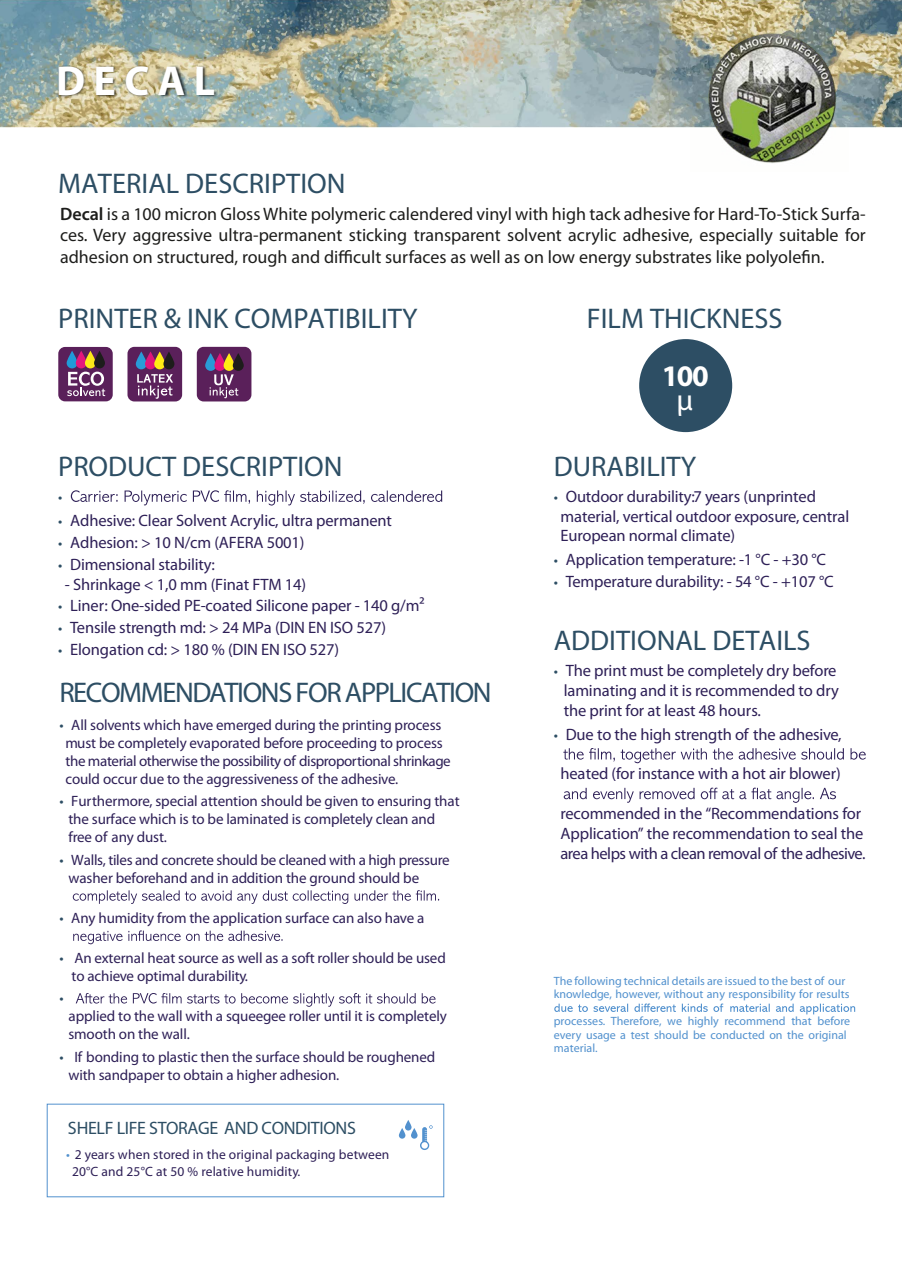
<style>
.page{position:relative;width:902px;height:1272px;background:#fff}
.page>*{position:absolute;margin:0;border:0;box-sizing:border-box;transform-origin:0 0}
.t1{font:700 42px "Myriad Pro";letter-spacing:.2em;color:#fff}
.t2{font:700 30px "Myriad Pro";color:#fff}
.t3{font:30px "Myriad Pro";color:#fff}
.t4{font:28.5px "Myriad Pro";color:#2d4e64}
.t5{font:28.5px "Myriad Pro";letter-spacing:-.05em;color:#2d4e64}
.t6{font:18px/21.6px "Myriad Pro";color:#1d1d1b;text-align:justify}
.t7{font:18px "Myriad Pro";letter-spacing:-.02em;color:#2d4e64}
.t8{font:16.5px/19.8px "Myriad Pro";letter-spacing:-.01em;color:#2e2057}
.t9{font:15px/18px "Myriad Pro";letter-spacing:-.01em;color:#2e2057}
.t10{font:15px "Myriad Pro";color:#2d4e64}
.t11{font:13.5px/16.2px "Myriad Pro";letter-spacing:.01em;color:#2e2057}
.t12{font:12px/13.5px "Myriad Pro";color:#5291ce}
.s1{font-weight:600}
.s2{font-size:15px;color:#2d4e64}
.s3{color:#2d4e64}
.s4{color:#5291ce}
</style>
<div class="page">
<svg style="left:71px;top:490px;width:371px;height:15px"></svg>
<svg style="left:73px;top:890px;width:366px;height:14px"></svg>
<svg style="left:73px;top:930px;width:209px;height:14px"></svg>
<svg style="left:76px;top:993px;width:359px;height:13px"></svg>
<svg style="left:563px;top:748px;width:302px;height:15px"></svg>
<svg style="left:563px;top:787px;width:273px;height:15px"></svg>
<svg style="left:554px;top:1003px;width:301px;height:11px"></svg>
<div style="left:639px;top:339px;width:93px;height:93px;background:#2d4e64;border-radius:50%"></div>
<div style="left:47px;top:1103px;width:397px;height:93px;border:1px solid #5291ce"></div>
<svg style="left:405px;top:1119px;width:6px;height:11px"></svg>
<svg style="left:399px;top:1127px;width:6px;height:11px"></svg>
<svg style="left:411px;top:1127px;width:6px;height:11px"></svg>
<svg style="left:420px;top:1125px;width:12px;height:24px"></svg>
<div style="left:58px;top:347px;width:55px;height:54px;background:#5a205a;border-radius:7px"></div>
<svg style="left:67px;top:351px;width:11px;height:17px"></svg>
<svg style="left:76px;top:351px;width:11px;height:17px"></svg>
<svg style="left:85px;top:351px;width:11px;height:17px"></svg>
<svg style="left:94px;top:351px;width:11px;height:17px"></svg>
<svg style="left:67px;top:371px;width:38px;height:25px"></svg>
<div style="left:127px;top:347px;width:55px;height:54px;background:#5a205a;border-radius:7px"></div>
<svg style="left:137px;top:374px;width:36px;height:25px"></svg>
<svg style="left:136px;top:351px;width:11px;height:18px"></svg>
<svg style="left:145px;top:351px;width:11px;height:18px"></svg>
<svg style="left:154px;top:351px;width:11px;height:18px"></svg>
<svg style="left:163px;top:351px;width:11px;height:18px"></svg>
<div style="left:197px;top:347px;width:54px;height:54px;background:#5a205a;border-radius:7px"></div>
<svg style="left:209px;top:374px;width:29px;height:24px"></svg>
<svg style="left:205px;top:353px;width:11px;height:18px"></svg>
<svg style="left:214px;top:353px;width:11px;height:18px"></svg>
<svg style="left:223px;top:353px;width:11px;height:18px"></svg>
<svg style="left:233px;top:353px;width:11px;height:18px"></svg>
<img style="left:0;top:0;width:901px;height:127px">
<img style="left:690px;top:20px;width:158px;height:143px">
<img style="left:54px;top:58px;width:174px;height:53px">
<h1 class="t1" style="left:56px;top:57px;width:161px">DECAL</h1>
<h3 class="t4" style="left:58px;top:168px;width:289px">MATERIAL DESCRIPTION</h3>
<p class="t6" style="left:60px;top:203px;width:807px"><span class="s1">Decal</span> is a 100 micron Gloss White polymeric calendered vinyl with high tack adhesive for Hard-To-Stick Surfa&shy;ces. Very aggressive ultra-permanent sticking transparent solvent acrylic adhesive, especially suitable for adhesion on structured, rough and difficult surfaces as well as on low energy substrates like polyolefin.</p>
<h3 class="t4" style="left:58px;top:303px;width:360px">PRINTER &amp; INK COMPATIBILITY</h3>
<h3 class="t4" style="left:58px;top:451px;width:286px">PRODUCT DESCRIPTION</h3>
<p class="t10" style="left:58px;top:488px;width:6px">•</p>
<p class="t8" style="left:58px;top:510px;width:335px"><span class="s2">•</span> Adhesive: Clear Solvent Acrylic, ultra permanent</p>
<p class="t8" style="left:58px;top:532px;width:248px"><span class="s2">•</span> Adhesion: &gt; 10 N/cm (AFERA 5001)</p>
<p class="t8" style="left:58px;top:554px;width:158px"><span class="s2">•</span> Dimensional stability:</p>
<p class="t8" style="left:65px;top:574px;width:243px">- Shrinkage &lt; 1,0 mm (Finat FTM 14)</p>
<p class="t8" style="left:58px;top:596px;width:368px"><span class="s2">•</span> Liner: One-sided PE-coated Silicone paper - 140 g/m²</p>
<p class="t8" style="left:58px;top:618px;width:329px"><span class="s2">•</span> Tensile strength md: &gt; 24 MPa (DIN EN ISO 527)</p>
<p class="t8" style="left:58px;top:640px;width:282px"><span class="s2">•</span> Elongation cd: &gt; 180 % (DIN EN ISO 527)</p>
<h3 class="t5" style="left:59px;top:676px;width:434px">RECOMMENDATIONS FOR APPLICATION</h3>
<p class="t9" style="left:65px;top:716px;width:387px;text-indent:-6px"><span class="s3">•</span> All solvents which have emerged during the printing process must be completely evaporated before proceeding to process the material otherwise the possibility of disproportional shrinkage could occur due to the aggressiveness of the adhesive.</p>
<p class="t9" style="left:68px;top:792px;width:393px;text-indent:-9px"><span class="s3">•</span> Furthermore, special attention should be given to ensuring that the surface which is to be laminated is completely clean and free of any dust.</p>
<p class="t9" style="left:68px;top:850px;width:383px;text-indent:-9px"><span class="s3">•</span> Walls, tiles and concrete should be cleaned with a high pressure washer beforehand and in addition the ground should be</p>
<p class="t9" style="left:59px;top:909px;width:366px"><span class="s3">•</span> Any humidity from the application surface can also have a</p>
<p class="t9" style="left:71px;top:949px;width:376px;text-indent:-12px"><span class="s3">•</span> An external heat source as well as a soft roller should be used to achieve optimal durability.</p>
<p class="t10" style="left:59px;top:990px;width:6px">•</p>
<p class="t9" style="left:68px;top:1007px;width:380px">applied to the wall with a squeegee roller until it is completely smooth on the wall.</p>
<p class="t9" style="left:68px;top:1047px;width:368px;text-indent:-9px"><span class="s3">•</span> If bonding to plastic then the surface should be roughened with sandpaper to obtain a higher adhesion.</p>
<p class="t7" style="left:68px;top:1118px;width:289px">SHELF LIFE STORAGE AND CONDITIONS</p>
<p class="t11" style="left:72px;top:1146px;width:319px;text-indent:-6px"><span class="s4">•</span> 2 years when stored in the original packaging between<br>20°C and 25°C at 50 % relative humidity.</p>
<h3 class="t4" style="left:587px;top:303px;width:197px">FILM THICKNESS</h3>
<h2 class="t2" style="left:661px;top:358px;width:49px">100</h2>
<h2 class="t3" style="left:676px;top:383px;width:18px">μ</h2>
<h3 class="t4" style="left:553px;top:451px;width:144px">DURABILITY</h3>
<p class="t8" style="left:560px;top:486px;width:290px;text-indent:-7px"><span class="s2">•</span> Outdoor durability:7 years (unprinted material, vertical outdoor exposure, central<br>European normal climate)</p>
<p class="t8" style="left:553px;top:550px;width:274px"><span class="s2">•</span> Application temperature: -1 °C - +30 °C</p>
<p class="t8" style="left:553px;top:572px;width:281px"><span class="s2">•</span> Temperature durability: - 54 °C - +107 °C</p>
<h3 class="t4" style="left:553px;top:625px;width:258px">ADDITIONAL DETAILS</h3>
<p class="t8" style="left:564px;top:661px;width:276px;text-indent:-10px"><span class="s2">•</span> The print must be completely dry before laminating and it is recommended to dry the print for at least 48 hours.</p>
<p class="t8" style="left:553px;top:724px;width:289px"><span class="s2">•</span> Due to the high strength of the adhesive,</p>
<p class="t8" style="left:560px;top:764px;width:282px">heated (for instance with a hot air blower)</p>
<p class="t8" style="left:560px;top:803px;width:306px">recommended in the “Recommendations for<br>Application” the recommendation to seal the area helps with a clean removal of the adhesive.</p>
<p class="t12" style="left:553px;top:974px;width:297px">The following technical details are issued to the best of our knowledge, however, without any responsibility for results</p>
<p class="t12" style="left:553px;top:1014px;width:298px">processes. Therefore, we highly recommend that before every usage a test should be conducted on the original material.</p>
</div>
